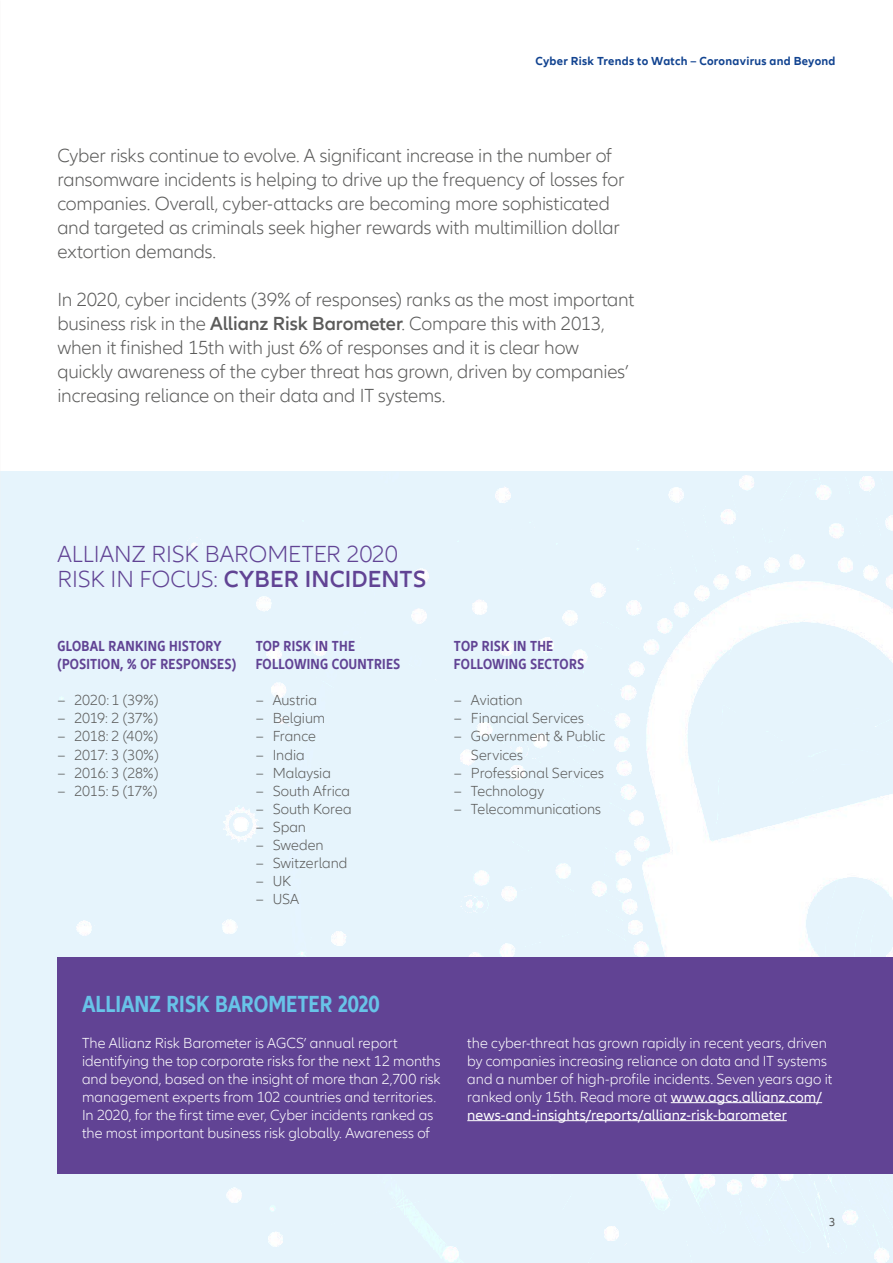
<style>
.page{position:relative;width:893px;height:1263px;background:#fff}
.page>*{position:absolute;margin:0;border:0;box-sizing:border-box;transform-origin:0 0}
.t1{font:300 24px/25.5px "Allianz Neo";color:#614394}
.t2{font:700 condensed 24px "Allianz Neo";letter-spacing:-.005em;color:#68c3e8}
.t3{font:300 19.5px/24px "Allianz Neo";letter-spacing:-.01em;color:#5b5b5a}
.t4{font:300 15px/18px "Allianz Neo";color:#fff}
.t5{font:300 15px/18px "Allianz Neo";color:#5b5b5a;text-align:justify}
.t6{font:700 condensed 15px/18px "Allianz Neo";letter-spacing:.015em;color:#614394}
.t7{font:700 12px "Allianz Neo";letter-spacing:.025em;color:#114390}
.t8{font:12px "Allianz Neo";color:#5b5b5a}
.s1{font-weight:600}
.s2{font-weight:400}
</style>
<div class="page">
<img style="left:1px;top:472px;width:892px;height:791px">
<hr style="left:0;top:0;width:1px;height:1263px;background:#000">
<div style="left:57px;top:957px;width:836px;height:216px;background:#614394"></div>
<hr style="left:671px;top:1102px;width:151px;height:1px;background:#fff">
<hr style="left:467px;top:1120px;width:320px;height:1px;background:#fff">
<p class="t7" style="left:535px;top:54px;width:302px">Cyber Risk Trends to Watch – Coronavirus and Beyond</p>
<p class="t3" style="left:57px;top:144px;width:569px">Cyber risks continue to evolve. A significant increase in the number of ransomware incidents is helping to drive up the frequency of losses for companies. Overall, cyber-attacks are becoming more sophisticated and targeted as criminals seek higher rewards with multimillion dollar extortion demands.</p>
<p class="t3" style="left:57px;top:288px;width:578px">In 2020, cyber incidents (39% of responses) ranks as the most important business risk in the <span class="s1">Allianz Risk Barometer</span>. Compare this with 2013, when it finished 15th with just 6% of responses and it is clear how quickly awareness of the cyber threat has grown, driven by companies’ increasing reliance on their data and IT systems.</p>
<p class="t1" style="left:57px;top:542px;width:370px">ALLIANZ RISK BAROMETER 2020<br>RISK IN FOCUS: <span class="s1">CYBER INCIDENTS</span></p>
<p class="t6" style="left:57px;top:638px;width:180px">GLOBAL RANKING HISTORY (POSITION, % OF RESPONSES)</p>
<p class="t5" style="left:57px;top:692px;width:103px">− 2020: 1 (39%) − 2019: 2 (37%) − 2018: 2 (40%) − 2017: 3 (30%) − 2016: 3 (28%) − 2015: 5 (17%)</p>
<p class="t6" style="left:256px;top:638px;width:146px">TOP RISK IN THE<br>FOLLOWING COUNTRIES</p>
<p class="t5" style="left:256px;top:692px;width:98px;text-align:left">− Austria<br>− Belgium<br>− France<br>− India<br>− Malaysia<br>− South Africa − South Korea − Span<br>− Sweden<br>− Switzerland − UK<br>− USA</p>
<p class="t6" style="left:454px;top:638px;width:132px">TOP RISK IN THE<br>FOLLOWING SECTORS</p>
<p class="t5" style="left:454px;top:692px;width:70px">− Aviation</p>
<p class="t5" style="left:454px;top:710px;width:132px">− Financial Services</p>
<p class="t5" style="left:454px;top:728px;width:153px">− Government &amp; Public</p>
<p class="t5" style="left:471px;top:746px;width:54px">Services</p>
<p class="t5" style="left:454px;top:764px;width:152px">− Professional Services</p>
<p class="t5" style="left:454px;top:782px;width:92px">− Technology</p>
<p class="t5" style="left:454px;top:800px;width:149px">− Telecommunications</p>
<p class="t2" style="left:82px;top:990px;width:299px">ALLIANZ RISK BAROMETER 2020</p>
<p class="t4" style="left:82px;top:1034px;width:360px">The Allianz Risk Barometer is AGCS’ annual report identifying the top corporate risks for the next 12 months and beyond, based on the insight of more than 2,700 risk management experts from 102 countries and territories.<br>In 2020, for the first time ever, Cyber incidents ranked as the most important business risk globally. Awareness of</p>
<p class="t4" style="left:467px;top:1034px;width:367px">the cyber-threat has grown rapidly in recent years, driven by companies increasing reliance on data and IT systems and a number of high-profile incidents. Seven years ago it ranked only 15th. Read more at <span class="s2">www.agcs.allianz.com/ news-and-insights/reports/allianz-risk-barometer</span></p>
<p class="t8" style="left:829px;top:1215px;width:8px">3</p>
</div>
